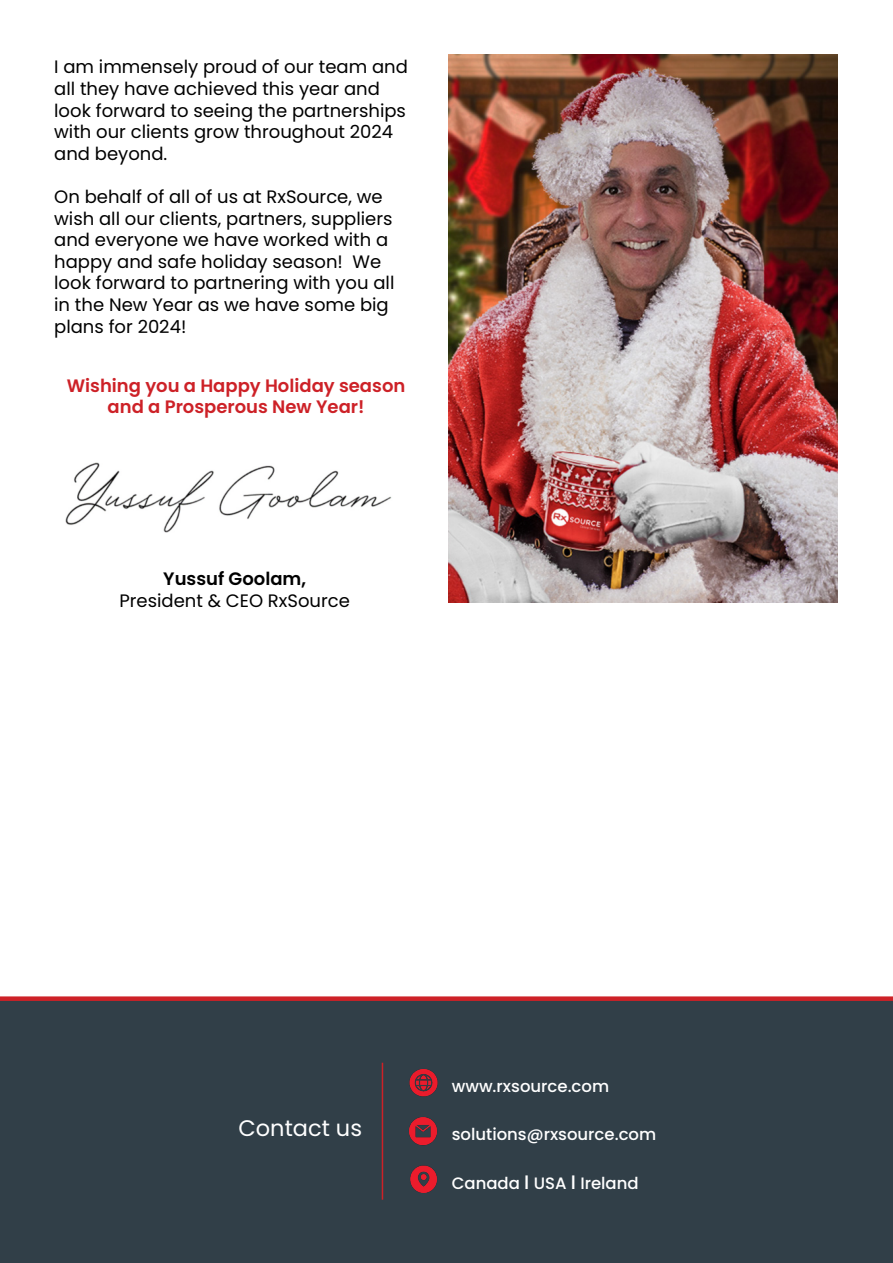
<style>
.page{position:relative;width:893px;height:1263px;background:#fff}
.page>*{position:absolute;margin:0;border:0;box-sizing:border-box;transform-origin:0 0}
.t1{font:22.5px "Poppins";color:#fff}
.t2{font:18px/21.6px "Poppins";color:#000}
.t3{font:600 18px/21.6px "Poppins";color:#cd2127;text-align:center}
.t4{font:600 18px "Poppins";color:#000}
.t5{font:500 16.5px "Poppins";color:#fff}
.s1{font-size:19.5px}
</style>
<div class="page">
<div style="left:0;top:1000px;width:893px;height:263px;background:#313f48"></div>
<div style="left:0;top:996px;width:893px;height:5px;background:#cd2127"></div>
<hr style="left:382px;top:1063px;width:1px;height:137px;background:#cd2127">
<img style="left:409px;top:1117px;width:28px;height:29px">
<img style="left:409px;top:1069px;width:29px;height:28px">
<img style="left:410px;top:1165px;width:27px;height:28px">
<img style="left:449px;top:55px;width:388px;height:547px">
<img style="left:65px;top:462px;width:327px;height:71px">
<p class="t2" style="left:54px;top:56px;width:355px">I am immensely proud of our team and all they have achieved this year and look forward to seeing the partnerships with our clients grow throughout 2024 and beyond.</p>
<p class="t2" style="left:54px;top:186px;width:342px">On behalf of all of us at RxSource, we wish all our clients, partners, suppliers and everyone we have worked with a happy and safe holiday season! We look forward to partnering with you all in the New Year as we have some big plans for 2024!</p>
<p class="t3" style="left:67px;top:375px;width:340px">Wishing you a Happy Holiday season and a Prosperous New Year!</p>
<p class="t4" style="left:163px;top:568px;width:144px">Yussuf Goolam,</p>
<p class="t2" style="left:119px;top:590px;width:232px">President &amp; CEO RxSource</p>
<p class="t1" style="left:239px;top:1115px;width:125px">Contact us</p>
<p class="t5" style="left:452px;top:1077px;width:159px">www.rxsource.com</p>
<p class="t5" style="left:452px;top:1124px;width:206px">solutions@rxsource.com</p>
<p class="t5" style="left:452px;top:1174px;width:188px">Canada <span class="s1">I</span> USA <span class="s1">I</span> Ireland</p>
</div>
